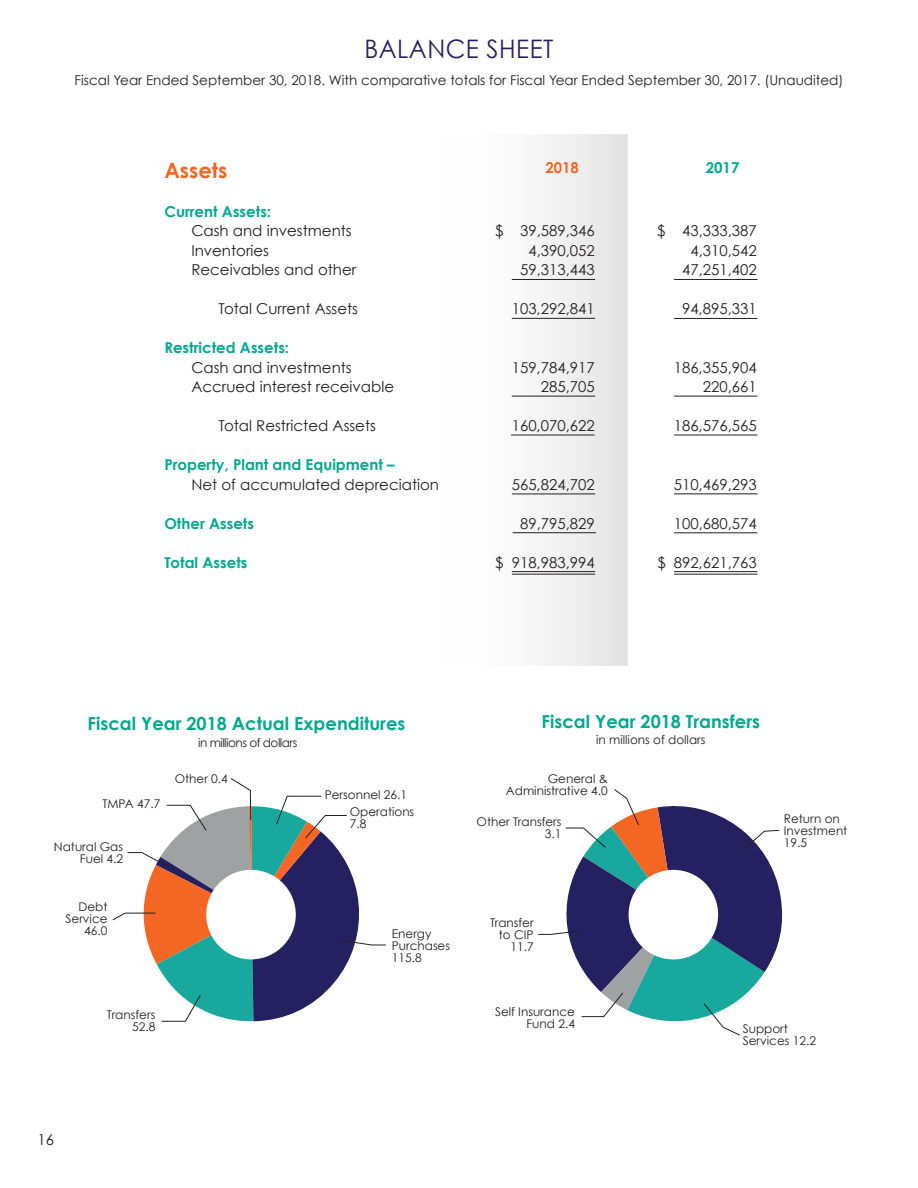
<style>
.page{position:relative;width:918px;height:1188px;background:#fff}
.page>*{position:absolute;margin:0;border:0;box-sizing:border-box;transform-origin:0 0}
.t1{font:25.5px "Century Gothic";letter-spacing:.02em;color:#252161;scale:.95 1}
.t2{font:700 21px "Century Gothic";color:#f36624}
.t3{font:700 18px "Century Gothic";color:#00a990}
.t4{font:15px "Century Gothic";color:#231f20}
.t5{font:700 15px "Century Gothic";color:#00a990}
.t6{font:700 15px "Century Gothic";color:#f36624}
.t7{font:13.5px "Century Gothic";color:#231f20}
.t8{font:12px/12px "Century Gothic";color:#231f20;text-align:right}
.t9{font:12px "Century Gothic";letter-spacing:-.04em;color:#231f20}
</style>
<div class="page">
<div style="left:428px;top:134px;width:199px;height:531px;background:linear-gradient(to right,#fff,#e6e6e6)"></div>
<hr style="left:512px;top:318px;width:83px;height:1px;background:#231f20">
<hr style="left:674px;top:318px;width:83px;height:1px;background:#231f20">
<hr style="left:512px;top:396px;width:83px;height:1px;background:#231f20">
<hr style="left:674px;top:396px;width:83px;height:1px;background:#231f20">
<hr style="left:512px;top:494px;width:83px;height:1px;background:#231f20">
<hr style="left:674px;top:493px;width:83px;height:1px;background:#231f20">
<hr style="left:513px;top:532px;width:83px;height:1px;background:#231f20">
<hr style="left:512px;top:571px;width:83px;height:1px;background:#231f20">
<hr style="left:512px;top:574px;width:83px;height:1px;background:#231f20">
<hr style="left:674px;top:571px;width:83px;height:1px;background:#231f20">
<hr style="left:674px;top:574px;width:83px;height:1px;background:#231f20">
<hr style="left:511px;top:435px;width:83px;height:1px;background:#231f20">
<hr style="left:674px;top:435px;width:83px;height:1px;background:#231f20">
<hr style="left:674px;top:532px;width:83px;height:1px;background:#231f20">
<hr style="left:512px;top:279px;width:83px;height:1px;background:#231f20">
<hr style="left:674px;top:279px;width:83px;height:1px;background:#231f20">
<svg style="left:538px;top:789px;width:245px;height:247px"></svg>
<svg style="left:112px;top:778px;width:274px;height:244px"></svg>
<p class="t1" style="left:365px;top:33px;width:200px">BALANCE SHEET</p>
<p class="t7" style="left:75px;top:72px;width:770px">Fiscal Year Ended September 30, 2018. With comparative totals for Fiscal Year Ended September 30, 2017. (Unaudited)</p>
<p class="t2" style="left:164px;top:157px;width:65px">Assets</p>
<p class="t6" style="left:545px;top:159px;width:35px">2018</p>
<p class="t5" style="left:706px;top:159px;width:35px">2017</p>
<p class="t5" style="left:164px;top:202px;width:108px">Current Assets:</p>
<p class="t4" style="left:191px;top:222px;width:162px">Cash and investments</p>
<p class="t4" style="left:495px;top:222px;width:101px">$ 39,589,346</p>
<p class="t4" style="left:657px;top:222px;width:101px">$ 43,333,387</p>
<p class="t4" style="left:191px;top:241px;width:79px">Inventories</p>
<p class="t4" style="left:528px;top:241px;width:68px">4,390,052</p>
<p class="t4" style="left:690px;top:241px;width:68px">4,310,542</p>
<p class="t4" style="left:191px;top:261px;width:166px">Receivables and other</p>
<p class="t4" style="left:520px;top:261px;width:76px">59,313,443</p>
<p class="t4" style="left:682px;top:261px;width:76px">47,251,402</p>
<p class="t4" style="left:218px;top:300px;width:141px">Total Current Assets</p>
<p class="t4" style="left:512px;top:300px;width:85px">103,292,841</p>
<p class="t4" style="left:682px;top:300px;width:76px">94,895,331</p>
<p class="t5" style="left:164px;top:339px;width:126px">Restricted Assets:</p>
<p class="t4" style="left:191px;top:358px;width:162px">Cash and investments</p>
<p class="t4" style="left:512px;top:358px;width:85px">159,784,917</p>
<p class="t4" style="left:674px;top:358px;width:85px">186,355,904</p>
<p class="t4" style="left:191px;top:378px;width:204px">Accrued interest receivable</p>
<p class="t4" style="left:541px;top:378px;width:56px">285,705</p>
<p class="t4" style="left:703px;top:378px;width:56px">220,661</p>
<p class="t4" style="left:218px;top:417px;width:159px">Total Restricted Assets</p>
<p class="t4" style="left:512px;top:417px;width:85px">160,070,622</p>
<p class="t4" style="left:674px;top:417px;width:85px">186,576,565</p>
<p class="t5" style="left:164px;top:456px;width:232px">Property, Plant and Equipment –</p>
<p class="t4" style="left:191px;top:475px;width:249px">Net of accumulated depreciation</p>
<p class="t4" style="left:512px;top:475px;width:85px">565,824,702</p>
<p class="t4" style="left:674px;top:475px;width:85px">510,469,293</p>
<p class="t5" style="left:164px;top:514px;width:91px">Other Assets</p>
<p class="t4" style="left:520px;top:514px;width:76px">89,795,829</p>
<p class="t4" style="left:674px;top:514px;width:85px">100,680,574</p>
<p class="t5" style="left:164px;top:553px;width:85px">Total Assets</p>
<p class="t4" style="left:495px;top:553px;width:101px">$ 918,983,994</p>
<p class="t4" style="left:658px;top:553px;width:101px">$ 892,621,763</p>
<p class="t3" style="left:88px;top:712px;width:319px">Fiscal Year 2018 Actual Expenditures</p>
<p class="t9" style="left:198px;top:735px;width:101px">in millions of dollars</p>
<p class="t8" style="left:103px;top:798px;width:59px">TMPA 47.7</p>
<p class="t8" style="left:54px;top:841px;width:71px">Natural Gas<br>Fuel 4.2</p>
<p class="t8" style="left:79px;top:900px;width:30px">Debt</p>
<p class="t8" style="left:66px;top:912px;width:44px">Service</p>
<p class="t8" style="left:84px;top:924px;width:25px">46.0</p>
<p class="t8" style="left:175px;top:773px;width:55px">Other 0.4</p>
<p class="t8" style="left:107px;top:1008px;width:50px">Transfers<br>52.8</p>
<p class="t8" style="left:325px;top:788px;width:84px">Personnel 26.1</p>
<p class="t8" style="left:350px;top:806px;width:66px;text-align:left">Operations<br>7.8</p>
<p class="t8" style="left:392px;top:928px;width:41px">Energy</p>
<p class="t8" style="left:392px;top:940px;width:60px;text-align:left">Purchases<br>115.8</p>
<p class="t3" style="left:542px;top:710px;width:220px">Fiscal Year 2018 Transfers</p>
<p class="t8" style="left:596px;top:734px;width:111px">in millions of dollars</p>
<p class="t8" style="left:548px;top:773px;width:61px">General &amp;</p>
<p class="t8" style="left:506px;top:785px;width:103px">Administrative 4.0</p>
<p class="t8" style="left:477px;top:815px;width:86px">Other Transfers</p>
<p class="t8" style="left:545px;top:827px;width:18px">3.1</p>
<p class="t8" style="left:490px;top:917px;width:45px">Transfer</p>
<p class="t8" style="left:499px;top:929px;width:36px">to CIP</p>
<p class="t8" style="left:510px;top:941px;width:25px">11.7</p>
<p class="t8" style="left:495px;top:1006px;width:81px">Self Insurance</p>
<p class="t8" style="left:526px;top:1018px;width:50px">Fund 2.4</p>
<p class="t8" style="left:784px;top:812px;width:58px">Return on</p>
<p class="t8" style="left:784px;top:824px;width:65px">Investment</p>
<p class="t8" style="left:784px;top:836px;width:25px">19.5</p>
<p class="t8" style="left:743px;top:1023px;width:47px">Support</p>
<p class="t8" style="left:743px;top:1035px;width:75px">Services 12.2</p>
<p class="t4" style="left:37px;top:1131px;width:18px">16</p>
</div>
